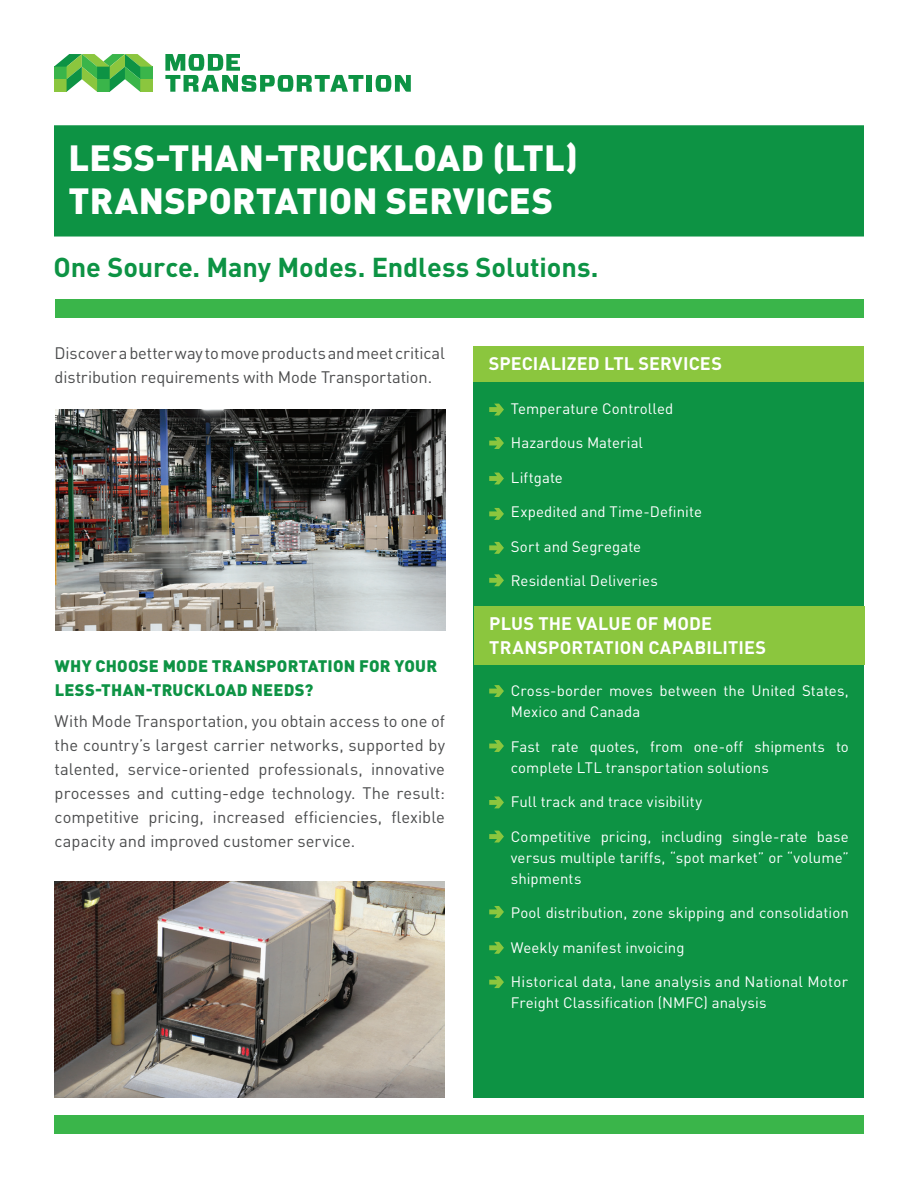
<style>
.page{position:relative;width:918px;height:1188px;background:#fff}
.page>*{position:absolute;margin:0;border:0;box-sizing:border-box;transform-origin:0 0}
.t1{font:900 36px/43.2px "DINOT";letter-spacing:.005em;color:#fff}
.t2{font:700 27px "DINOT";letter-spacing:-.005em;color:#0d9344}
.t3{font:700 18px/24px "DINOT";letter-spacing:.01em;color:#fff}
.t4{font:16.5px/24px "DINOT";letter-spacing:-.005em;color:#4b4c4d}
.t5{font:900 16.5px/24px "DINOT";letter-spacing:.015em;color:#0d9344}
.t6{font:15px/21px "DINOT";letter-spacing:.005em;color:#fff}
</style>
<div class="page">
<div style="left:54px;top:125px;width:810px;height:112px;background:#0d9344"></div>
<svg style="left:54px;top:54px;width:99px;height:38px"></svg>
<svg style="left:165px;top:54px;width:198px;height:38px"></svg>
<div style="left:367px;top:75px;width:5px;height:17px;background:#0d9344"></div>
<svg style="left:376px;top:75px;width:35px;height:17px"></svg>
<div style="left:474px;top:382px;width:390px;height:716px;background:#0d9344"></div>
<div style="left:55px;top:299px;width:808px;height:19px;background:#3ab54a"></div>
<div style="left:474px;top:346px;width:390px;height:36px;background:#8bc63e"></div>
<div style="left:54px;top:1115px;width:810px;height:19px;background:#3ab54a"></div>
<div style="left:474px;top:606px;width:391px;height:59px;background:#8bc63e"></div>
<svg style="left:489px;top:404px;width:15px;height:12px"></svg>
<svg style="left:489px;top:437px;width:15px;height:12px"></svg>
<svg style="left:489px;top:473px;width:15px;height:11px"></svg>
<svg style="left:489px;top:542px;width:15px;height:12px"></svg>
<svg style="left:489px;top:574px;width:15px;height:12px"></svg>
<svg style="left:489px;top:508px;width:15px;height:12px"></svg>
<img style="left:55px;top:410px;width:390px;height:221px">
<img style="left:55px;top:881px;width:390px;height:217px">
<svg style="left:489px;top:685px;width:15px;height:12px"></svg>
<svg style="left:489px;top:740px;width:15px;height:12px"></svg>
<svg style="left:489px;top:797px;width:15px;height:11px"></svg>
<svg style="left:489px;top:831px;width:15px;height:11px"></svg>
<svg style="left:489px;top:906px;width:15px;height:12px"></svg>
<svg style="left:489px;top:942px;width:15px;height:12px"></svg>
<svg style="left:489px;top:976px;width:15px;height:12px"></svg>
<p class="t1" style="left:69px;top:135px;width:511px">LESS-THAN-TRUCKLOAD (LTL)<br>TRANSPORTATION SERVICES</p>
<p class="t2" style="left:54px;top:249px;width:546px">One Source. Many Modes. Endless Solutions.</p>
<p class="t4" style="left:55px;top:340px;width:392px">Discover a better way to move products and meet critical distribution requirements with Mode Transportation.</p>
<p class="t5" style="left:55px;top:654px;width:384px">WHY CHOOSE MODE TRANSPORTATION FOR YOUR<br>LESS-THAN-TRUCKLOAD NEEDS?</p>
<p class="t4" style="left:55px;top:709px;width:392px;text-align:justify">With Mode Transportation, you obtain access to one of the country’s largest carrier networks, supported by talented, service-oriented professionals, innovative processes and cutting-edge technology. The result: competitive pricing, increased efficiencies, flexible capacity and improved customer service.</p>
<p class="t3" style="left:489px;top:350px;width:235px">SPECIALIZED LTL SERVICES</p>
<p class="t6" style="left:511px;top:397px;width:164px">Temperature Controlled</p>
<p class="t6" style="left:511px;top:431px;width:134px">Hazardous Material</p>
<p class="t6" style="left:511px;top:466px;width:54px">Liftgate</p>
<p class="t6" style="left:511px;top:500px;width:193px">Expedited and Time-Definite</p>
<p class="t6" style="left:511px;top:535px;width:132px">Sort and Segregate</p>
<p class="t6" style="left:511px;top:569px;width:148px">Residential Deliveries</p>
<p class="t3" style="left:489px;top:611px;width:278px">PLUS THE VALUE OF MODE<br>TRANSPORTATION CAPABILITIES</p>
<p class="t6" style="left:511px;top:680px;width:339px">Cross-border moves between the United States,<br>Mexico and Canada</p>
<p class="t6" style="left:511px;top:735px;width:340px">Fast rate quotes, from one-off shipments to complete LTL transportation solutions</p>
<p class="t6" style="left:511px;top:791px;width:193px">Full track and trace visibility</p>
<p class="t6" style="left:511px;top:825px;width:340px;text-align:justify">Competitive pricing, including single-rate base versus multiple tariffs, “spot market” or “volume” shipments</p>
<p class="t6" style="left:511px;top:902px;width:340px">Pool distribution, zone skipping and consolidation</p>
<p class="t6" style="left:511px;top:936px;width:175px">Weekly manifest invoicing</p>
<p class="t6" style="left:511px;top:971px;width:339px">Historical data, lane analysis and National Motor<br>Freight Classification (NMFC) analysis</p>
</div>
